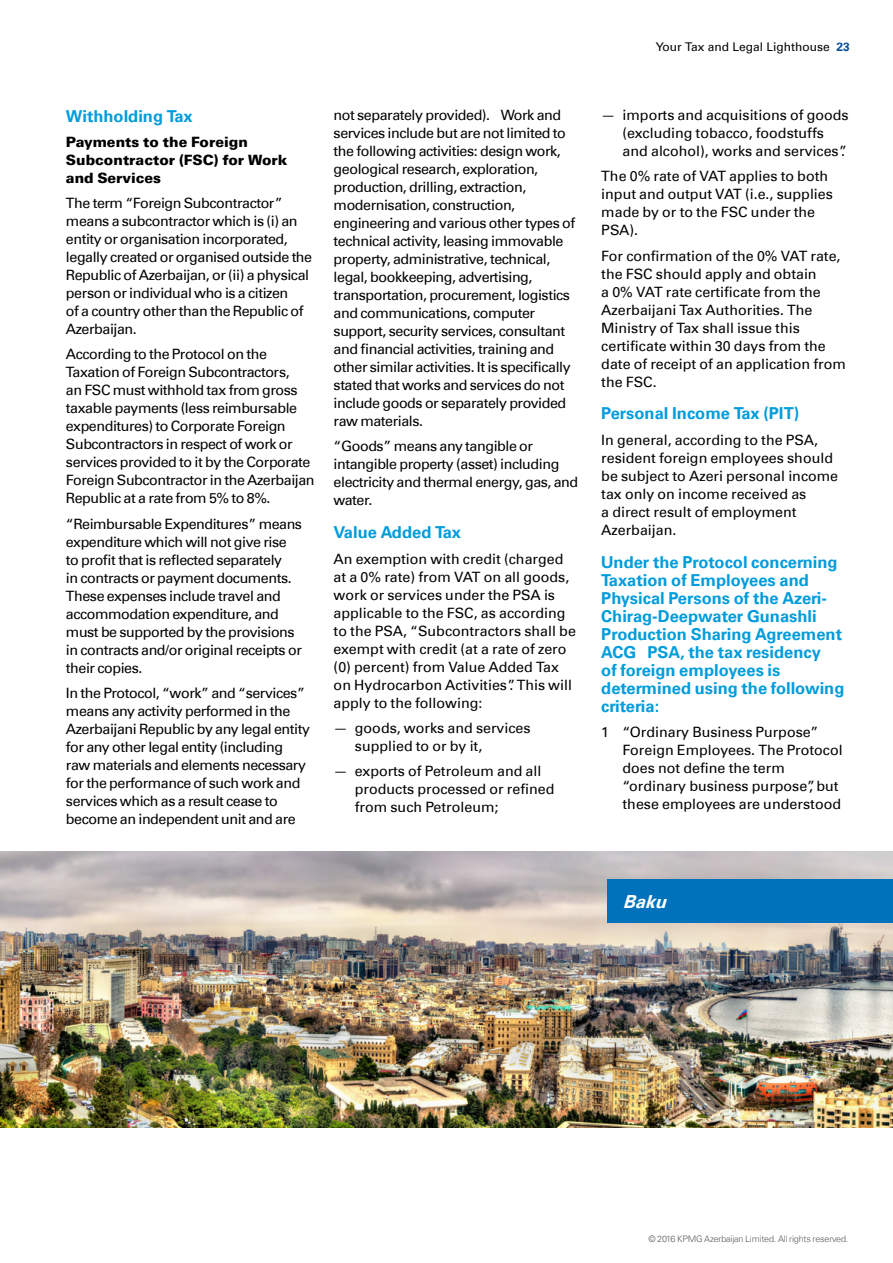
<style>
.page{position:relative;width:893px;height:1263px;background:#fff}
.page>*{position:absolute;margin:0;border:0;box-sizing:border-box;transform-origin:0 0}
.Captions_7pt_Black_R{font:italic 700 18px "Universfor KPMG";color:#fff}
.Bullets_9_5pt{font:700 16.5px/18px "Universfor KPMG";color:#009cdc}
.Bullets_9_5pt-2{font:14.25px/18px "Universfor KPMG";letter-spacing:-.03em;color:#000}
.Bullets_9_5pt-3{font:14.25px/18px "Universfor KPMG";color:#000}
.Bullets_9_5pt-4{font:900 14.25px/18px "Universfor KPMG";color:#000}
.t1{font:12px "Universfor KPMG";color:#000}
.t2{font:300 9px "Universfor KPMG";letter-spacing:-.02em;color:#58595b}
.s1{font-weight:700;color:#004e98}
</style>
<div class="page">
<img style="left:0;top:851px;width:893px;height:277px">
<div style="left:607px;top:879px;width:286px;height:43px;background:#0072bc"></div>
<p class="Bullets_9_5pt" style="left:66px;top:107px;width:128px">Withholding Tax</p>
<p class="Bullets_9_5pt-4" style="left:66px;top:133px;width:223px">Payments to the Foreign<br>Subcontractor (FSC) for Work and Services</p>
<p class="Bullets_9_5pt-2" style="left:66px;top:194px;width:248px">The term “Foreign Subcontractor” means a subcontractor which is (i) an entity or organisation incorporated, legally created or organised outside the Republic of Azerbaijan, or (ii) a physical person or individual who is a citizen<br>of a country other than the Republic of Azerbaijan.</p>
<p class="Bullets_9_5pt-2" style="left:66px;top:345px;width:250px">According to the Protocol on the Taxation of Foreign Subcontractors,<br>an FSC must withhold tax from gross taxable payments (less reimbursable expenditures) to Corporate Foreign Subcontractors in respect of work or services provided to it by the Corporate Foreign Subcontractor in the Azerbaijan Republic at a rate from 5% to 8%.</p>
<p class="Bullets_9_5pt-2" style="left:66px;top:515px;width:238px">“Reimbursable Expenditures” means expenditure which will not give rise to profit that is reflected separately<br>in contracts or payment documents.<br>These expenses include travel and accommodation expenditure, and must be supported by the provisions in contracts and/or original receipts or their copies.</p>
<p class="Bullets_9_5pt-2" style="left:66px;top:684px;width:245px">In the Protocol, “work” and “services” means any activity performed in the Azerbaijani Republic by any legal entity for any other legal entity (including raw materials and elements necessary for the performance of such work and services which as a result cease to become an independent unit and are</p>
<p class="Bullets_9_5pt-2" style="left:334px;top:106px;width:243px">not separately provided). Work and services include but are not limited to the following activities: design work, geological research, exploration, production, drilling, extraction, modernisation, construction, engineering and various other types of technical activity, leasing immovable property, administrative, technical, legal, bookkeeping, advertising, transportation, procurement, logistics and communications, computer support, security services, consultant and financial activities, training and other similar activities. It is specifically stated that works and services do not include goods or separately provided raw materials.</p>
<p class="Bullets_9_5pt-2" style="left:334px;top:437px;width:246px">“Goods” means any tangible or intangible property (asset) including electricity and thermal energy, gas, and water.</p>
<p class="Bullets_9_5pt" style="left:334px;top:523px;width:129px">Value Added Tax</p>
<p class="Bullets_9_5pt-3" style="left:334px;top:549px;width:244px">An exemption with credit (charged at a 0% rate) from VAT on all goods, work or services under the PSA is applicable to the FSC, as according to the PSA, “Subcontractors shall be exempt with credit (at a rate of zero (0) percent) from Value Added Tax on Hydrocarbon Activities”. This will apply to the following:</p>
<p class="Bullets_9_5pt-3" style="left:355px;top:719px;width:177px;text-indent:-21px">— goods, works and services supplied to or by it,</p>
<p class="Bullets_9_5pt-3" style="left:355px;top:762px;width:201px;text-indent:-21px">— exports of Petroleum and all products processed or refined from such Petroleum;</p>
<p class="t1" style="left:656px;top:39px;width:196px">Your Tax and Legal Lighthouse <span class="s1">23</span></p>
<p class="Bullets_9_5pt-3" style="left:623px;top:106px;width:228px;text-indent:-21px">— imports and acquisitions of goods (excluding tobacco, foodstuffs and alcohol), works and services”.</p>
<p class="Bullets_9_5pt-3" style="left:601px;top:167px;width:233px">The 0% rate of VAT applies to both input and output VAT (i.e., supplies made by or to the FSC under the<br>PSA).</p>
<p class="Bullets_9_5pt-3" style="left:601px;top:247px;width:246px">For confirmation of the 0% VAT rate, the FSC should apply and obtain<br>a 0% VAT rate certificate from the<br>Azerbaijani Tax Authorities. The<br>Ministry of Tax shall issue this certificate within 30 days from the date of receipt of an application from the FSC.</p>
<p class="Bullets_9_5pt" style="left:601px;top:405px;width:199px">Personal Income Tax (PIT)</p>
<p class="Bullets_9_5pt-3" style="left:601px;top:431px;width:238px">In general, according to the PSA, resident foreign employees should be subject to Azeri personal income tax only on income received as<br>a direct result of employment<br>Azerbaijan.</p>
<p class="Bullets_9_5pt" style="left:601px;top:553px;width:245px">Under the Protocol concerning<br>Taxation of Employees and<br>Physical Persons of the Azeri-<br>Chirag-Deepwater Gunashli<br>Production Sharing Agreement<br>ACG PSA, the tax residency<br>of foreign employees is determined using the following criteria:</p>
<p class="Bullets_9_5pt-3" style="left:623px;top:723px;width:222px;text-indent:-21px">1 “Ordinary Business Purpose”<br>Foreign Employees. The Protocol does not define the term “ordinary business purpose”, but these employees are understood</p>
<p class="Captions_7pt_Black_R" style="left:623px;top:890px;width:51px">Baku</p>
<p class="t2" style="left:648px;top:1233px;width:202px">© 2016 KPMG Azerbaijan Limited. All rights reserved.</p>
</div>
